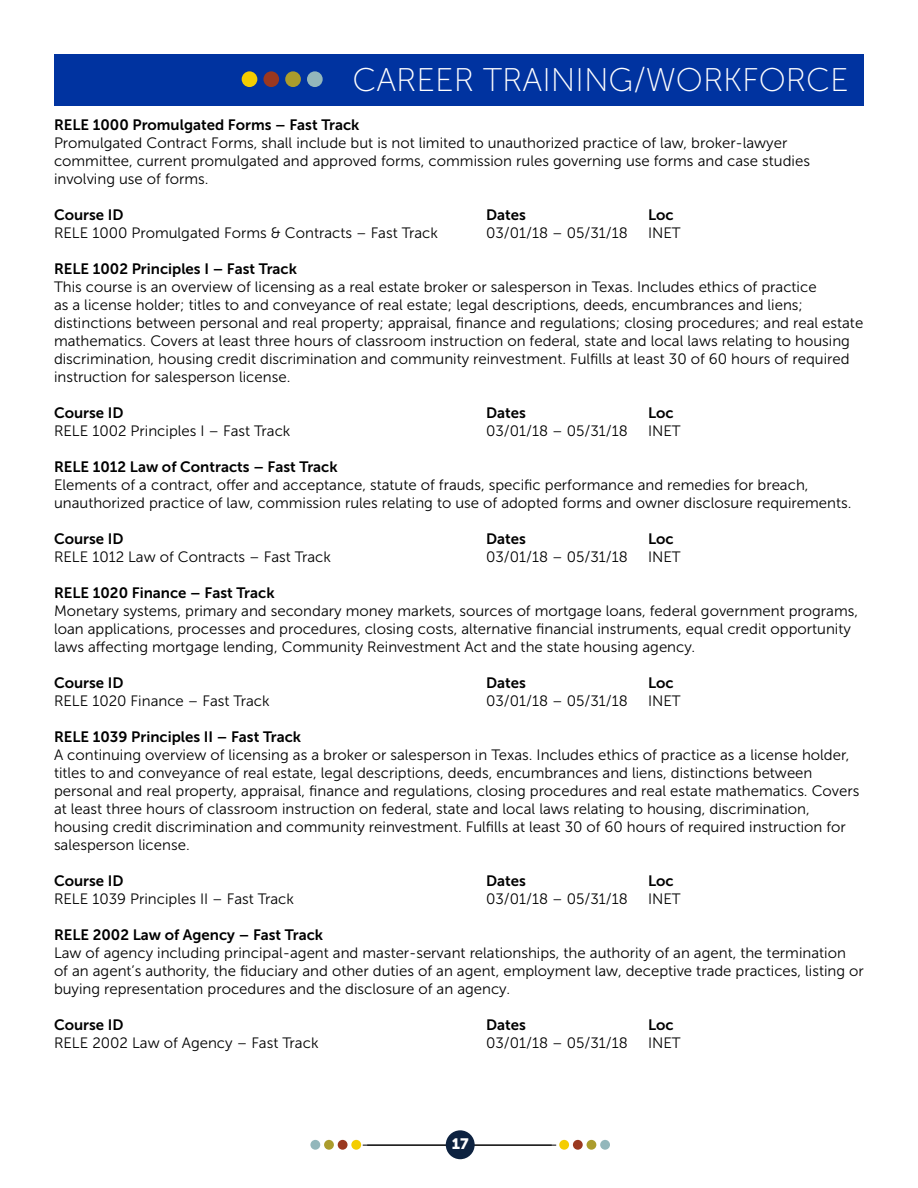
<style>
.page{position:relative;width:918px;height:1188px;background:#fff}
.page>*{position:absolute;margin:0;border:0;box-sizing:border-box;transform-origin:0 0}
.t1{font:32.7px "Museo Sans 100";color:#fff}
.t2{font:15px/18px "Museo Sans 300";color:#000}
.t3{font:15px "Museo Sans 700";color:#000}
.t4{font:15px "Museo Sans 900";color:#fff}
</style>
<div class="page">
<hr style="left:363px;top:1145px;width:189px;height:1px;background:#000">
<div style="left:559px;top:1140px;width:10px;height:10px;background:#f4cd00;border-radius:50%"></div>
<div style="left:573px;top:1140px;width:10px;height:10px;background:#9a3820;border-radius:50%"></div>
<div style="left:587px;top:1140px;width:9px;height:10px;background:#ab9c2c;border-radius:50%"></div>
<div style="left:600px;top:1140px;width:10px;height:10px;background:#93b7bb;border-radius:50%"></div>
<hr style="left:367px;top:1145px;width:189px;height:1px;background:#000">
<div style="left:351px;top:1140px;width:10px;height:10px;background:#f4cd00;border-radius:50%"></div>
<div style="left:338px;top:1140px;width:10px;height:10px;background:#9a3820;border-radius:50%"></div>
<div style="left:324px;top:1140px;width:10px;height:10px;background:#ab9c2c;border-radius:50%"></div>
<div style="left:310px;top:1140px;width:10px;height:10px;background:#93b7bb;border-radius:50%"></div>
<div style="left:446px;top:1130px;width:29px;height:29px;background:#0d2240;border-radius:50%"></div>
<div style="left:54px;top:54px;width:810px;height:52px;background:#0033a0"></div>
<div style="left:242px;top:71px;width:15px;height:16px;background:#f4cd00;border-radius:50%"></div>
<div style="left:263px;top:71px;width:16px;height:16px;background:#9a3820;border-radius:50%"></div>
<div style="left:285px;top:71px;width:16px;height:16px;background:#ab9c2c;border-radius:50%"></div>
<div style="left:307px;top:71px;width:16px;height:16px;background:#93b7bb;border-radius:50%"></div>
<h1 class="t1" style="left:352px;top:62px;width:498px">CAREER TRAINING/WORKFORCE</h1>
<p class="t3" style="left:54px;top:117px;width:307px">RELE 1000 Promulgated Forms – Fast Track</p>
<p class="t2" style="left:54px;top:134px;width:757px">Promulgated Contract Forms, shall include but is not limited to unauthorized practice of law, broker-lawyer committee, current promulgated and approved forms, commission rules governing use forms and case studies involving use of forms.</p>
<p class="t3" style="left:54px;top:207px;width:71px">Course ID</p>
<p class="t3" style="left:486px;top:207px;width:41px">Dates</p>
<p class="t3" style="left:648px;top:207px;width:27px">Loc</p>
<p class="t2" style="left:54px;top:224px;width:385px">RELE 1000 Promulgated Forms &amp; Contracts – Fast Track</p>
<p class="t2" style="left:486px;top:224px;width:143px">03/01/18 – 05/31/18</p>
<p class="t2" style="left:648px;top:224px;width:34px">INET</p>
<p class="t3" style="left:54px;top:261px;width:245px">RELE 1002 Principles I – Fast Track</p>
<p class="t2" style="left:54px;top:278px;width:811px">This course is an overview of licensing as a real estate broker or salesperson in Texas. Includes ethics of practice<br>as a license holder; titles to and conveyance of real estate; legal descriptions, deeds, encumbrances and liens; distinctions between personal and real property; appraisal, finance and regulations; closing procedures; and real estate mathematics. Covers at least three hours of classroom instruction on federal, state and local laws relating to housing discrimination, housing credit discrimination and community reinvestment. Fulfills at least 30 of 60 hours of required instruction for salesperson license.</p>
<p class="t3" style="left:54px;top:405px;width:71px">Course ID</p>
<p class="t3" style="left:486px;top:405px;width:41px">Dates</p>
<p class="t3" style="left:648px;top:405px;width:27px">Loc</p>
<p class="t2" style="left:54px;top:422px;width:238px">RELE 1002 Principles I – Fast Track</p>
<p class="t2" style="left:486px;top:422px;width:143px">03/01/18 – 05/31/18</p>
<p class="t2" style="left:648px;top:422px;width:34px">INET</p>
<p class="t3" style="left:54px;top:459px;width:285px">RELE 1012 Law of Contracts – Fast Track</p>
<p class="t2" style="left:54px;top:476px;width:799px">Elements of a contract, offer and acceptance, statute of frauds, specific performance and remedies for breach, unauthorized practice of law, commission rules relating to use of adopted forms and owner disclosure requirements.</p>
<p class="t3" style="left:54px;top:531px;width:71px">Course ID</p>
<p class="t3" style="left:486px;top:531px;width:41px">Dates</p>
<p class="t3" style="left:648px;top:531px;width:27px">Loc</p>
<p class="t2" style="left:54px;top:548px;width:279px">RELE 1012 Law of Contracts – Fast Track</p>
<p class="t2" style="left:486px;top:548px;width:143px">03/01/18 – 05/31/18</p>
<p class="t2" style="left:648px;top:548px;width:34px">INET</p>
<p class="t3" style="left:54px;top:585px;width:222px">RELE 1020 Finance – Fast Track</p>
<p class="t2" style="left:54px;top:602px;width:806px">Monetary systems, primary and secondary money markets, sources of mortgage loans, federal government programs, loan applications, processes and procedures, closing costs, alternative financial instruments, equal credit opportunity laws affecting mortgage lending, Community Reinvestment Act and the state housing agency.</p>
<p class="t3" style="left:54px;top:675px;width:71px">Course ID</p>
<p class="t3" style="left:486px;top:675px;width:41px">Dates</p>
<p class="t3" style="left:648px;top:675px;width:27px">Loc</p>
<p class="t2" style="left:54px;top:692px;width:217px">RELE 1020 Finance – Fast Track</p>
<p class="t2" style="left:486px;top:692px;width:143px">03/01/18 – 05/31/18</p>
<p class="t2" style="left:648px;top:692px;width:34px">INET</p>
<p class="t3" style="left:54px;top:729px;width:249px">RELE 1039 Principles II – Fast Track</p>
<p class="t2" style="left:54px;top:746px;width:807px">A continuing overview of licensing as a broker or salesperson in Texas. Includes ethics of practice as a license holder, titles to and conveyance of real estate, legal descriptions, deeds, encumbrances and liens, distinctions between personal and real property, appraisal, finance and regulations, closing procedures and real estate mathematics. Covers at least three hours of classroom instruction on federal, state and local laws relating to housing, discrimination, housing credit discrimination and community reinvestment. Fulfills at least 30 of 60 hours of required instruction for salesperson license.</p>
<p class="t3" style="left:54px;top:873px;width:71px">Course ID</p>
<p class="t3" style="left:486px;top:873px;width:41px">Dates</p>
<p class="t3" style="left:648px;top:873px;width:27px">Loc</p>
<p class="t2" style="left:54px;top:890px;width:242px">RELE 1039 Principles II – Fast Track</p>
<p class="t2" style="left:486px;top:890px;width:143px">03/01/18 – 05/31/18</p>
<p class="t2" style="left:648px;top:890px;width:34px">INET</p>
<p class="t3" style="left:54px;top:927px;width:271px">RELE 2002 Law of Agency – Fast Track</p>
<p class="t2" style="left:54px;top:944px;width:811px">Law of agency including principal-agent and master-servant relationships, the authority of an agent, the termination<br>of an agent’s authority, the fiduciary and other duties of an agent, employment law, deceptive trade practices, listing or buying representation procedures and the disclosure of an agency.</p>
<p class="t3" style="left:54px;top:1017px;width:71px">Course ID</p>
<p class="t3" style="left:486px;top:1017px;width:41px">Dates</p>
<p class="t3" style="left:648px;top:1017px;width:27px">Loc</p>
<p class="t2" style="left:54px;top:1034px;width:266px">RELE 2002 Law of Agency – Fast Track</p>
<p class="t2" style="left:486px;top:1034px;width:143px">03/01/18 – 05/31/18</p>
<p class="t2" style="left:648px;top:1034px;width:34px">INET</p>
<p class="t4" style="left:452px;top:1135px;width:18px">17</p>
</div>
